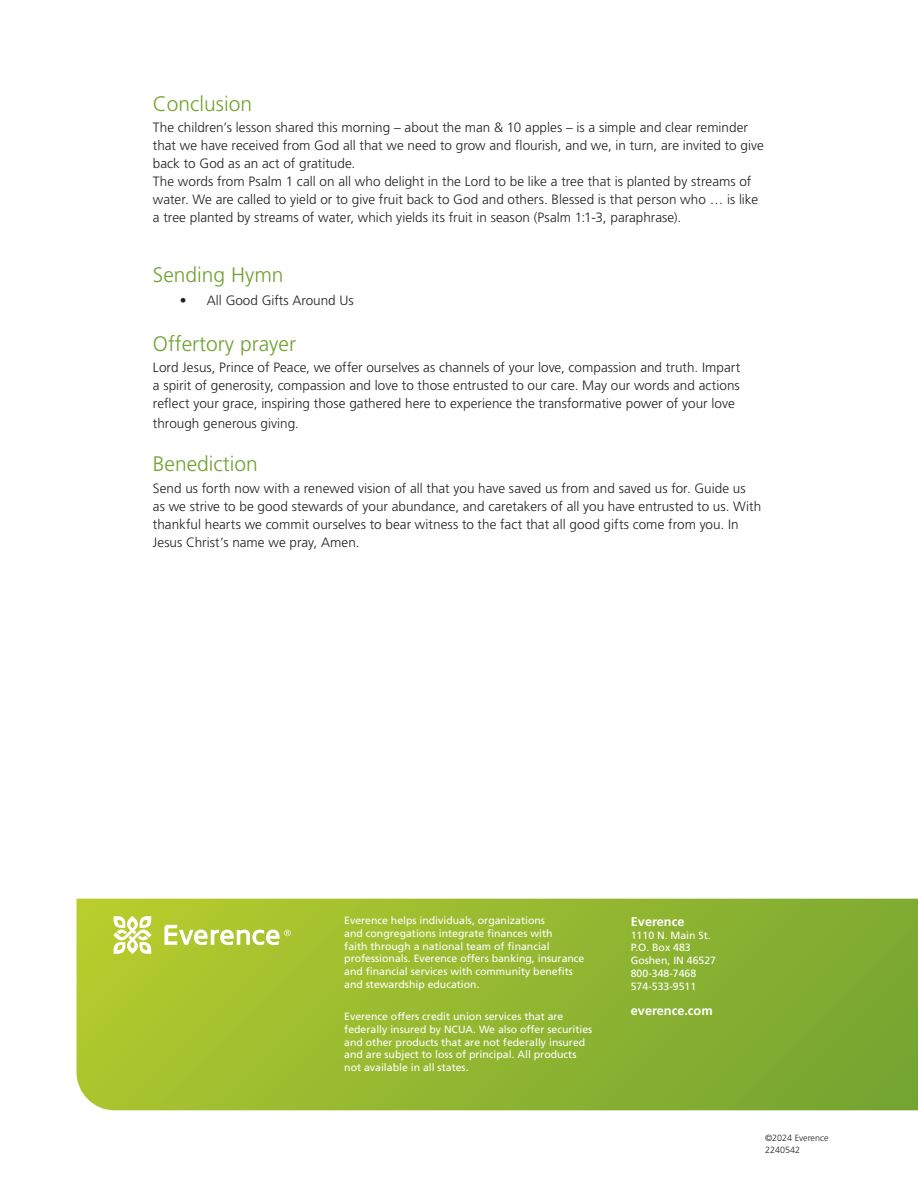
<style>
.page{position:relative;width:918px;height:1188px;background:#fff}
.page>*{position:absolute;margin:0;border:0;box-sizing:border-box;transform-origin:0 0}
.Subhead_1_14_16{font:300 21px "Frutiger LT Std";color:#70a231}
.Subhead_1_14_16-2{font:300 21px "Frutiger LT Std";color:#78a22d}
.Body_text_9_13_Frutiger{font:300 13.5px/18px "Frutiger LT Std";color:#231f20}
.t1{font:700 12.75px "Frutiger LT Std";color:#fff}
.t2{font:10.5px/12.8px "Frutiger LT Std";color:#fff}
.Registry_number_6_6_Frutiger_45{font:300 9px "Frutiger LT Std";color:#231f20}
</style>
<div class="page">
<svg style="left:77px;top:899px;width:841px;height:211px;background:#94b730"></svg>
<svg style="left:113px;top:916px;width:39px;height:38px"></svg>
<svg style="left:164px;top:925px;width:127px;height:20px"></svg>
<p class="Subhead_1_14_16-2" style="left:153px;top:91px;width:101px">Conclusion</p>
<p class="Body_text_9_13_Frutiger" style="left:153px;top:119px;width:612px">The children’s lesson shared this morning – about the man &amp; 10 apples – is a simple and clear reminder that we have received from God all that we need to grow and flourish, and we, in turn, are invited to give back to God as an act of gratitude.</p>
<p class="Body_text_9_13_Frutiger" style="left:153px;top:173px;width:607px">The words from Psalm 1 call on all who delight in the Lord to be like a tree that is planted by streams of water. We are called to yield or to give fruit back to God and others. Blessed is that person who … is like a tree planted by streams of water, which yields its fruit in season (Psalm 1:1-3, paraphrase).</p>
<p class="Subhead_1_14_16" style="left:153px;top:263px;width:132px">Sending Hymn</p>
<p class="Body_text_9_13_Frutiger" style="left:180px;top:292px;width:175px">• All Good Gifts Around Us</p>
<p class="Subhead_1_14_16" style="left:153px;top:332px;width:145px">Offertory prayer</p>
<p class="Body_text_9_13_Frutiger" style="left:153px;top:359px;width:589px;text-align:justify">Lord Jesus, Prince of Peace, we offer ourselves as channels of your love, compassion and truth. Impart a spirit of generosity, compassion and love to those entrusted to our care. May our words and actions reflect your grace, inspiring those gathered here to experience the transformative power of your love</p>
<p class="Body_text_9_13_Frutiger" style="left:153px;top:414px;width:148px">through generous giving.</p>
<p class="Subhead_1_14_16" style="left:153px;top:452px;width:107px">Benediction</p>
<p class="Body_text_9_13_Frutiger" style="left:153px;top:479px;width:610px">Send us forth now with a renewed vision of all that you have saved us from and saved us for. Guide us<br>as we strive to be good stewards of your abundance, and caretakers of all you have entrusted to us. With thankful hearts we commit ourselves to bear witness to the fact that all good gifts come from you. In Jesus Christ’s name we pray, Amen.</p>
<p class="t2" style="left:344px;top:914px;width:242px">Everence helps individuals, organizations<br>and congregations integrate finances with<br>faith through a national team of financial professionals. Everence offers banking, insurance and financial services with community benefits and stewardship education.</p>
<p class="t2" style="left:344px;top:1010px;width:250px">Everence offers credit union services that are federally insured by NCUA. We also offer securities and other products that are not federally insured and are subject to loss of principal. All products not available in all states.</p>
<p class="t1" style="left:631px;top:914px;width:55px">Everence</p>
<p class="t2" style="left:631px;top:929px;width:81px">1110 N. Main St.</p>
<p class="t2" style="left:631px;top:941px;width:61px">P.O. Box 483</p>
<p class="t2" style="left:631px;top:954px;width:87px">Goshen, IN 46527</p>
<p class="t2" style="left:631px;top:967px;width:67px">800-348-7468</p>
<p class="t2" style="left:631px;top:980px;width:67px">574-533-9511</p>
<p class="t1" style="left:631px;top:1003px;width:83px">everence.com</p>
<p class="Registry_number_6_6_Frutiger_45" style="left:765px;top:1133px;width:65px">©2024 Everence</p>
<p class="Registry_number_6_6_Frutiger_45" style="left:765px;top:1145px;width:37px">2240542</p>
</div>
